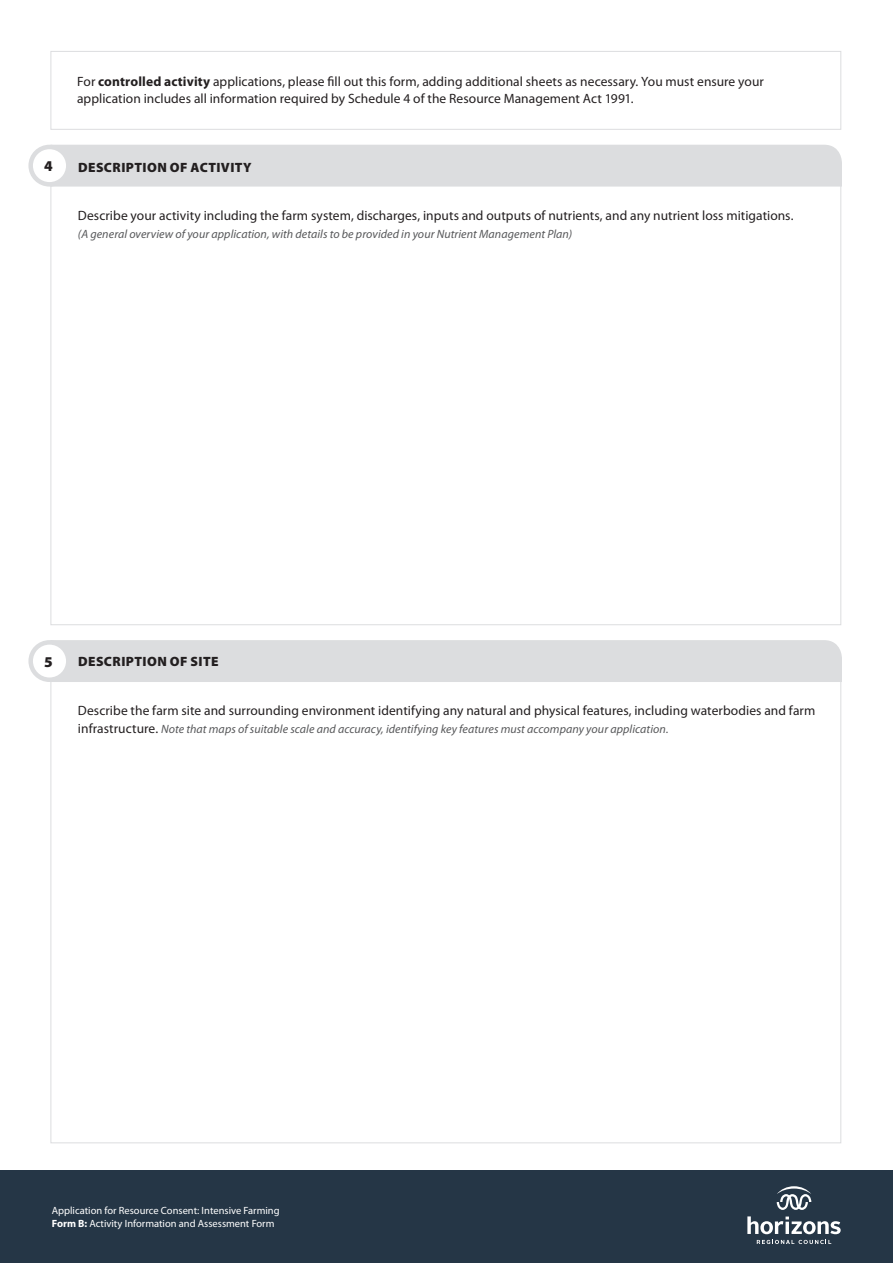
<style>
.page{position:relative;width:893px;height:1263px;background:#fff}
.page>*{position:absolute;margin:0;border:0;box-sizing:border-box;transform-origin:0 0}
.t1{font:900 15px "Myriad Pro";color:#231f20}
.Paragraph_Style_1{font:13.5px/16.5px "Myriad Pro";letter-spacing:.005em;color:#231f20}
.t2{font:900 13.5px "Myriad Pro";letter-spacing:.035em;color:#231f20}
.t3{font:italic 12px "Myriad Pro";letter-spacing:.005em;color:#57585a}
.t4{font:10.5px/13.5px "Myriad Pro";color:#fff}
.s1{font-weight:700}
.s2{font-style:normal;font-size:13.5px;color:#231f20}
</style>
<div class="page">
<div style="left:0;top:1170px;width:893px;height:93px;background:#253646"></div>
<svg style="left:757px;top:1240px;width:74px;height:4px"></svg>
<svg style="left:747px;top:1216px;width:94px;height:18px"></svg>
<svg style="left:777px;top:1186px;width:34px;height:24px"></svg>
<div style="left:51px;top:51px;width:790px;height:79px;border:1px solid #dcdddf"></div>
<div style="left:54px;top:145px;width:788px;height:42px;background:#dcdddf"></div>
<div style="left:31px;top:147px;width:37px;height:37px;background:#fff;border-radius:50%"></div>
<div style="left:28px;top:145px;width:43px;height:42px;border:4px solid #dcdddf;border-radius:50%"></div>
<div style="left:54px;top:640px;width:788px;height:42px;background:#dcdddf"></div>
<div style="left:31px;top:642px;width:37px;height:38px;background:#fff;border-radius:50%"></div>
<div style="left:28px;top:640px;width:43px;height:42px;border:4px solid #dcdddf;border-radius:50%"></div>
<p class="Paragraph_Style_1" style="left:77px;top:73px;width:688px">For <span class="s1">controlled activity</span> applications, please fill out this form, adding additional sheets as necessary. You must ensure your application includes all information required by Schedule 4 of the Resource Management Act 1991.</p>
<p class="t1" style="left:44px;top:156px;width:10px">4</p>
<p class="t2" style="left:78px;top:158px;width:175px">DESCRIPTION OF ACTIVITY</p>
<p class="Paragraph_Style_1" style="left:78px;top:207px;width:717px">Describe your activity including the farm system, discharges, inputs and outputs of nutrients, and any nutrient loss mitigations.</p>
<p class="t3" style="left:78px;top:226px;width:496px">(A general overview of your application, with details to be provided in your Nutrient Management Plan)</p>
<p class="t1" style="left:44px;top:652px;width:10px">5</p>
<p class="t2" style="left:78px;top:652px;width:142px">DESCRIPTION OF SITE</p>
<p class="Paragraph_Style_1" style="left:78px;top:702px;width:739px">Describe the farm site and surrounding environment identifying any natural and physical features, including waterbodies and farm</p>
<p class="t3" style="left:78px;top:722px;width:592px"><span class="s2">infrastructure.</span> Note that maps of suitable scale and accuracy, identifying key features must accompany your application.</p>
<p class="t4" style="left:52px;top:1203px;width:229px">Application for Resource Consent: Intensive Farming<br><span class="s1">Form B:</span> Activity Information and Assessment Form</p>
</div>
